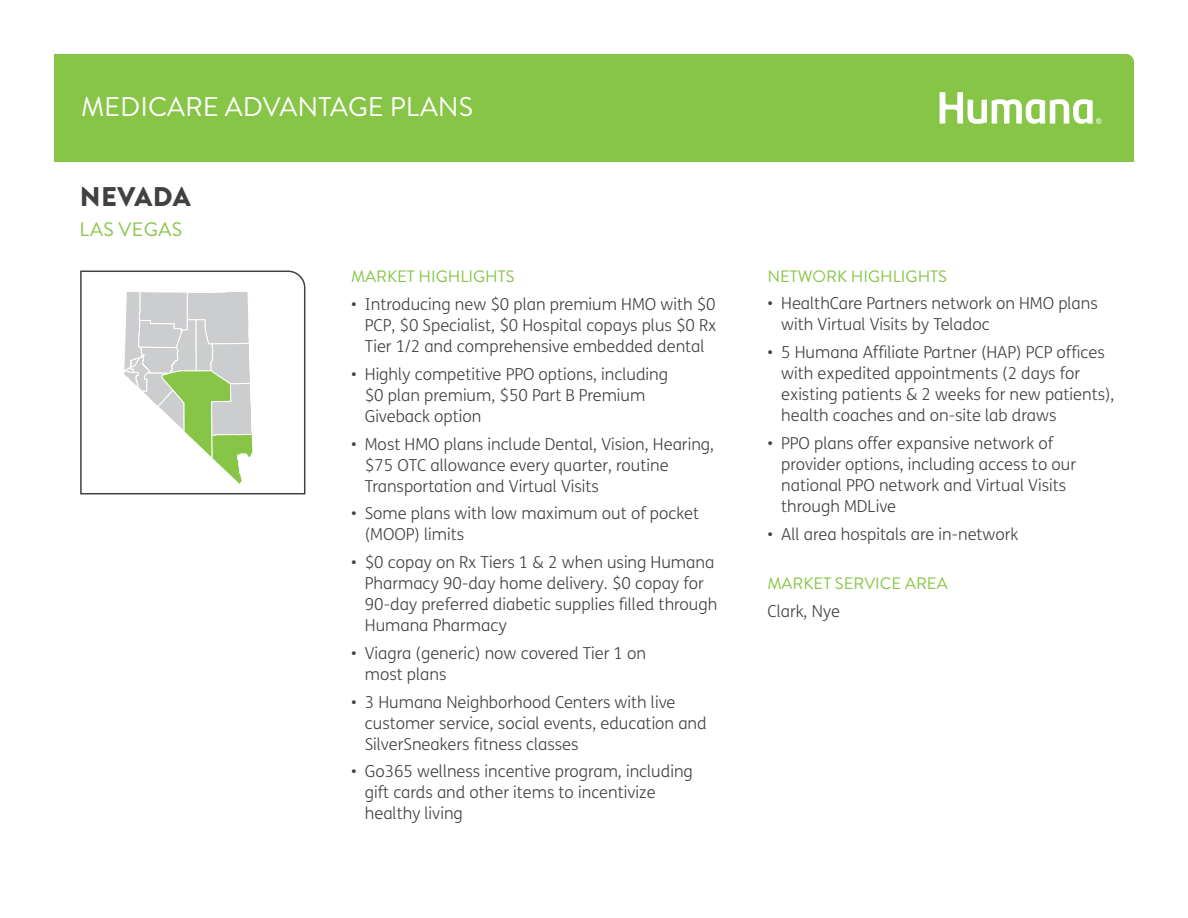
<style>
.page{position:relative;width:1188px;height:918px;background:#fff}
.page>*{position:absolute;margin:0;border:0;box-sizing:border-box;transform-origin:0 0}
.t1{font:27px "Brandon Grotesque";color:#fff}
.t2{font:900 27px "Brandon Grotesque";letter-spacing:.02em;color:#414042}
.t3{font:19.5px "Brandon Grotesque";letter-spacing:.02em;color:#87c546}
.t4{font:300 16.5px/21px "FS Humana";color:#414042}
.t5{font:16.5px "Brandon Grotesque";color:#87c546}
</style>
<div class="page">
<div style="left:54px;top:54px;width:1080px;height:108px;background:#87c546"></div>
<svg style="left:940px;top:92px;width:162px;height:32px"></svg>
<svg style="left:80px;top:270px;width:226px;height:225px"></svg>
<h1 class="t1" style="left:81px;top:88px;width:394px">MEDICARE ADVANTAGE PLANS</h1>
<h1 class="t2" style="left:80px;top:177px;width:113px">NEVADA</h1>
<p class="t3" style="left:80px;top:216px;width:104px">LAS VEGAS</p>
<p class="t5" style="left:351px;top:265px;width:165px">MARKET HIGHLIGHTS</p>
<p class="t4" style="left:365px;top:293px;width:353px;text-align:justify;text-indent:-14px">• Introducing new $0 plan premium HMO with $0<br>PCP, $0 Specialist, $0 Hospital copays plus $0 Rx Tier 1/2 and comprehensive embedded dental</p>
<p class="t4" style="left:365px;top:363px;width:305px;text-indent:-14px">• Highly competitive PPO options, including $0 plan premium, $50 Part B Premium<br>Giveback option</p>
<p class="t4" style="left:365px;top:433px;width:351px;text-indent:-14px">• Most HMO plans include Dental, Vision, Hearing, $75 OTC allowance every quarter, routine<br>Transportation and Virtual Visits</p>
<p class="t4" style="left:365px;top:503px;width:336px;text-indent:-14px">• Some plans with low maximum out of pocket (MOOP) limits</p>
<p class="t4" style="left:365px;top:551px;width:354px;text-indent:-14px">• $0 copay on Rx Tiers 1 &amp; 2 when using Humana Pharmacy 90-day home delivery. $0 copay for 90-day preferred diabetic supplies filled through Humana Pharmacy</p>
<p class="t4" style="left:365px;top:642px;width:283px;text-indent:-14px">• Viagra (generic) now covered Tier 1 on most plans</p>
<p class="t4" style="left:365px;top:691px;width:343px;text-indent:-14px">• 3 Humana Neighborhood Centers with live customer service, social events, education and<br>SilverSneakers fitness classes</p>
<p class="t4" style="left:365px;top:761px;width:330px;text-indent:-14px">• Go365 wellness incentive program, including gift cards and other items to incentivize healthy living</p>
<p class="t5" style="left:767px;top:265px;width:181px">NETWORK HIGHLIGHTS</p>
<p class="t4" style="left:781px;top:293px;width:318px;text-indent:-14px">• HealthCare Partners network on HMO plans with Virtual Visits by Teladoc</p>
<p class="t4" style="left:781px;top:341px;width:335px;text-indent:-14px">• 5 Humana Affiliate Partner (HAP) PCP offices with expedited appointments (2 days for existing patients &amp; 2 weeks for new patients), health coaches and on-site lab draws</p>
<p class="t4" style="left:781px;top:432px;width:296px;text-indent:-14px">• PPO plans offer expansive network of provider options, including access to our national PPO network and Virtual Visits through MDLive</p>
<p class="t4" style="left:767px;top:523px;width:253px">• All area hospitals are in-network</p>
<p class="t5" style="left:767px;top:572px;width:182px">MARKET SERVICE AREA</p>
<p class="t4" style="left:767px;top:600px;width:74px">Clark, Nye</p>
</div>
